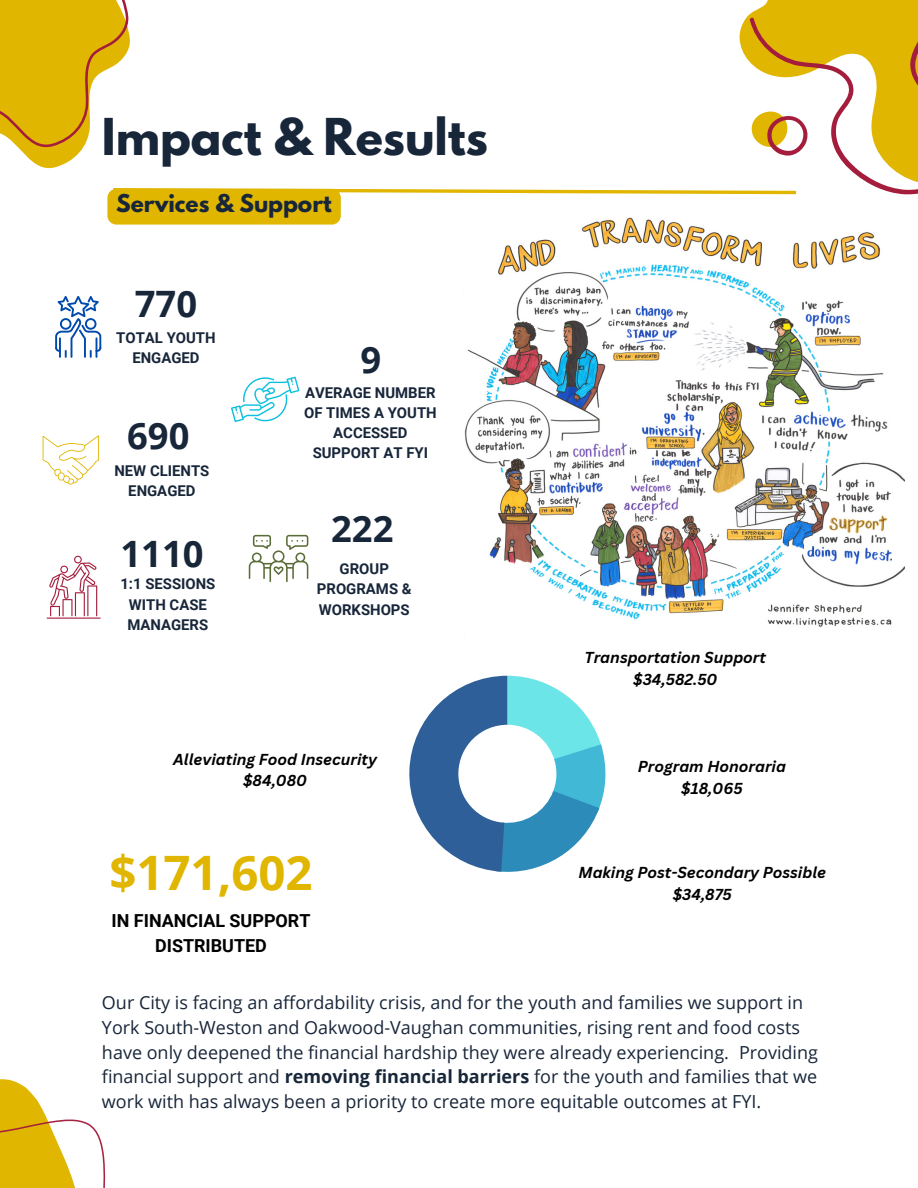
<style>
.page{position:relative;width:918px;height:1188px;background:#fff}
.page>*{position:absolute;margin:0;border:0;box-sizing:border-box;transform-origin:0 0}
.t1{font:700 47.4px "Open Sans";color:#e0b600}
.t2{font:700 45px "League Spartan";color:#18263a}
.t3{font:700 36.3px "Open Sans";color:#18263a}
.t4{font:700 21.75px "League Spartan";color:#18263a}
.t5{font:18px/24.8px "Open Sans";color:#18263a}
.t6{font:700 18px/24.8px "Roboto";color:#000;text-align:center}
.t7{font:italic 700 15.45px "Canva Sans";color:#000}
.t8{font:700 14.85px/20.2px "Roboto";color:#18263a;text-align:center}
.s1{font-weight:700}
</style>
<div class="page">
<svg style="left:0;top:1079px;width:106px;height:109px"></svg>
<img style="left:464px;top:225px;width:441px;height:402px">
<svg style="left:49px;top:556px;width:48px;height:60px"></svg>
<hr style="left:47px;top:618px;width:54px;height:1px;background:#a41d3c">
<svg style="left:43px;top:435px;width:56px;height:50px"></svg>
<svg style="left:55px;top:296px;width:46px;height:62px"></svg>
<svg style="left:249px;top:535px;width:59px;height:47px"></svg>
<svg style="left:231px;top:377px;width:68px;height:45px"></svg>
<svg style="left:0;top:0;width:918px;height:225px"></svg>
<svg style="left:409px;top:676px;width:196px;height:196px"></svg>
<p class="t2" style="left:102px;top:115px;width:387px">Impact &amp; Results</p>
<p class="t4" style="left:116px;top:193px;width:217px">Services &amp; Support</p>
<p class="t3" style="left:135px;top:278px;width:64px">770</p>
<p class="t8" style="left:116px;top:328px;width:101px">TOTAL YOUTH<br>ENGAGED</p>
<p class="t3" style="left:127px;top:411px;width:64px">690</p>
<p class="t8" style="left:114px;top:460px;width:96px">NEW CLIENTS<br>ENGAGED</p>
<p class="t3" style="left:121px;top:528px;width:84px">1110</p>
<p class="t8" style="left:120px;top:574px;width:97px">1:1 SESSIONS<br>WITH CASE<br>MANAGERS</p>
<p class="t3" style="left:361px;top:334px;width:22px">9</p>
<p class="t8" style="left:304px;top:382px;width:134px">AVERAGE NUMBER<br>OF TIMES A YOUTH<br>ACCESSED<br>SUPPORT AT FYI</p>
<p class="t3" style="left:331px;top:503px;width:64px">222</p>
<p class="t8" style="left:317px;top:559px;width:96px">GROUP<br>PROGRAMS &amp;<br>WORKSHOPS</p>
<p class="t7" style="left:173px;top:748px;width:205px">Alleviating Food Insecurity</p>
<p class="t7" style="left:243px;top:770px;width:65px">$84,080</p>
<p class="t1" style="left:109px;top:839px;width:205px">$171,602</p>
<p class="t6" style="left:112px;top:909px;width:200px">IN FINANCIAL SUPPORT<br>DISTRIBUTED</p>
<p class="t7" style="left:585px;top:647px;width:183px">Transportation Support</p>
<p class="t7" style="left:633px;top:668px;width:86px">$34,582.50</p>
<p class="t7" style="left:638px;top:756px;width:150px">Program Honoraria</p>
<p class="t7" style="left:681px;top:777px;width:63px">$18,065</p>
<p class="t7" style="left:578px;top:862px;width:249px">Making Post-Secondary Possible</p>
<p class="t7" style="left:673px;top:883px;width:61px">$34,875</p>
<p class="t5" style="left:102px;top:990px;width:718px">Our City is facing an affordability crisis, and for the youth and families we support in York South-Weston and Oakwood-Vaughan communities, rising rent and food costs have only deepened the financial hardship they were already experiencing. Providing financial support and <span class="s1">removing financial barriers</span> for the youth and families that we work with has always been a priority to create more equitable outcomes at FYI.</p>
</div>
